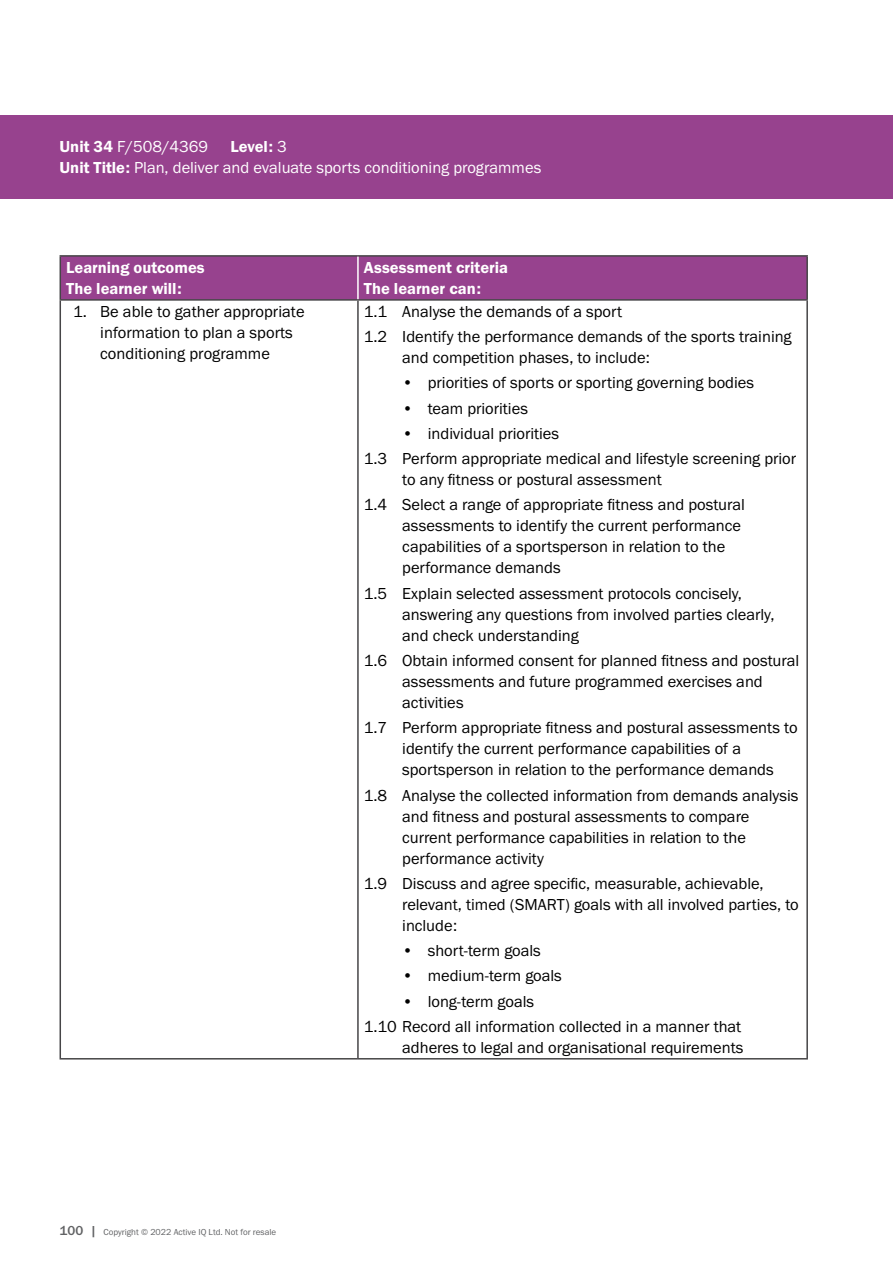
<style>
.page{position:relative;width:893px;height:1263px;background:#fff}
.page>*{position:absolute;margin:0;border:0;box-sizing:border-box;transform-origin:0 0}
.t1{font:16.5px/21px "Franklin Gothic URW Boo";color:#000}
.t2{font:16.5px "Franklin Gothic URW Boo";color:#fff}
.t3{font:16.5px/21px "Franklin Gothic URW Dem";color:#fff}
.t4{font:9px "Franklin Gothic URW Boo";color:#616264}
.s1{font-family:"Franklin Gothic URW Dem"}
.s2{font-family:"Franklin Gothic URW Boo"}
.s3{font-family:"Franklin Gothic URW";font-weight:500;font-size:13.5px}
</style>
<div class="page">
<div style="left:0;top:115px;width:893px;height:84px;background:#97428e"></div>
<div style="left:61px;top:257px;width:745px;height:42px;background:#97428e"></div>
<hr style="left:60px;top:255px;width:298px;height:2px;background:#464547">
<hr style="left:60px;top:257px;width:1px;height:42px;background:#464547">
<hr style="left:358px;top:255px;width:450px;height:2px;background:#464547">
<hr style="left:806px;top:257px;width:2px;height:42px;background:#464547">
<hr style="left:60px;top:299px;width:298px;height:2px;background:#464547">
<hr style="left:60px;top:301px;width:1px;height:757px;background:#464547">
<hr style="left:358px;top:299px;width:450px;height:2px;background:#464547">
<hr style="left:357px;top:301px;width:2px;height:757px;background:#464547">
<hr style="left:806px;top:301px;width:2px;height:757px;background:#464547">
<hr style="left:60px;top:1058px;width:298px;height:1px;background:#464547">
<hr style="left:358px;top:1058px;width:450px;height:1px;background:#464547">
<hr style="left:357px;top:257px;width:2px;height:42px;background:#fff">
<p class="t2" style="left:60px;top:136px;width:150px"><span class="s1">Unit 34</span> F/508/4369</p>
<p class="t3" style="left:231px;top:136px;width:58px">Level: <span class="s2">3</span></p>
<p class="t2" style="left:60px;top:157px;width:483px"><span class="s1">Unit Title:</span> Plan, deliver and evaluate sports conditioning programmes</p>
<p class="t3" style="left:66px;top:257px;width:140px">Learning outcomes<br>The learner will:</p>
<p class="t3" style="left:364px;top:257px;width:146px">Assessment criteria<br>The learner can:</p>
<p class="t1" style="left:100px;top:301px;width:206px;text-indent:-27px">1. Be able to gather appropriate information to plan a sports conditioning programme</p>
<p class="t1" style="left:364px;top:298px;width:429px;line-height:25.2px">1.1 Analyse the demands of a sport<br>1.2 Identify the performance demands of the sports training</p>
<p class="t1" style="left:402px;top:347px;width:249px">and competition phases, to include:</p>
<p class="t1" style="left:402px;top:372px;width:354px">• priorities of sports or sporting governing bodies</p>
<p class="t1" style="left:402px;top:397px;width:127px">• team priorities</p>
<p class="t1" style="left:364px;top:420px;width:434px;line-height:25.2px;text-indent:38px">• individual priorities<br>1.3 Perform appropriate medical and lifestyle screening prior</p>
<p class="t1" style="left:364px;top:467px;width:383px;line-height:25.2px;text-indent:38px">to any fitness or postural assessment<br>1.4 Select a range of appropriate fitness and postural</p>
<p class="t1" style="left:402px;top:515px;width:340px">assessments to identify the current performance capabilities of a sportsperson in relation to the performance demands</p>
<p class="t1" style="left:402px;top:582px;width:374px;text-indent:-38px">1.5 Explain selected assessment protocols concisely, answering any questions from involved parties clearly, and check understanding</p>
<p class="t1" style="left:402px;top:650px;width:399px;text-indent:-38px">1.6 Obtain informed consent for planned fitness and postural assessments and future programmed exercises and activities</p>
<p class="t1" style="left:402px;top:717px;width:397px;text-indent:-38px">1.7 Perform appropriate fitness and postural assessments to identify the current performance capabilities of a sportsperson in relation to the performance demands</p>
<p class="t1" style="left:402px;top:784px;width:398px;text-indent:-38px">1.8 Analyse the collected information from demands analysis and fitness and postural assessments to compare current performance capabilities in relation to the performance activity</p>
<p class="t1" style="left:402px;top:872px;width:398px;text-indent:-38px">1.9 Discuss and agree specific, measurable, achievable, relevant, timed (SMART) goals with all involved parties, to include:</p>
<p class="t1" style="left:402px;top:940px;width:140px">• short-term goals</p>
<p class="t1" style="left:402px;top:965px;width:161px">• medium-term goals</p>
<p class="t1" style="left:364px;top:988px;width:379px;line-height:25.2px;text-indent:38px">• long-term goals<br>1.10 Record all information collected in a manner that</p>
<p class="t1" style="left:402px;top:1036px;width:343px">adheres to legal and organisational requirements</p>
<p class="t4" style="left:60px;top:1226px;width:218px"><span class="s3">100 |</span> Copyright © 2022 Active IQ Ltd. Not for resale</p>
</div>
